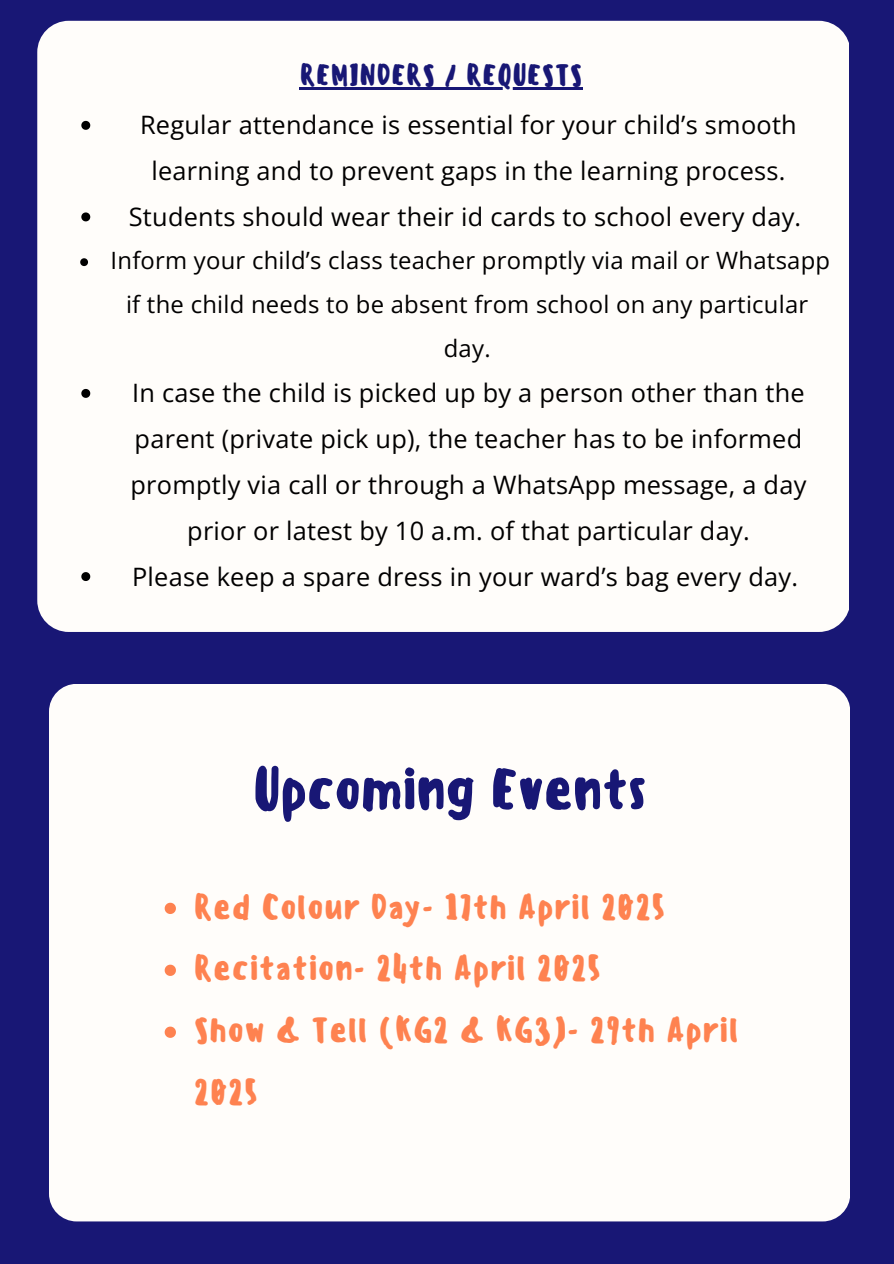
<style>
.page{position:relative;width:894px;height:1264px;background:#fff}
.page>*{position:absolute;margin:0;border:0;box-sizing:border-box;transform-origin:0 0}
.t1{font:500 56.25px "Sensei";letter-spacing:-.025em;color:#181775}
.t2{font:500 33.75px/61.9px "Sensei";letter-spacing:.01em;color:#fe8250}
.t3{font:500 28.5px "Sensei";letter-spacing:.01em;color:#181775}
.t4{font:25.35px/45.8px "Open Sans";letter-spacing:.01em;color:#000;text-align:center}
.t5{font:23.85px/43.5px "Open Sans";letter-spacing:.01em;color:#000;text-align:center}
</style>
<div class="page">
<div style="left:0;top:0;width:893px;height:1263px;background:#181775"></div>
<div style="left:37px;top:21px;width:812px;height:611px;background:#fffdfa;border-radius:31px"></div>
<svg style="left:81px;top:121px;width:9px;height:9px"></svg>
<svg style="left:81px;top:212px;width:9px;height:9px"></svg>
<svg style="left:80px;top:258px;width:8px;height:8px"></svg>
<svg style="left:81px;top:389px;width:9px;height:9px"></svg>
<svg style="left:81px;top:572px;width:9px;height:9px"></svg>
<hr style="left:300px;top:88px;width:282px;height:2px;background:#181775">
<div style="left:49px;top:684px;width:800px;height:537px;background:#fffdfa;border-radius:28px"></div>
<svg style="left:165px;top:902px;width:11px;height:12px"></svg>
<svg style="left:165px;top:964px;width:11px;height:11px"></svg>
<svg style="left:165px;top:1026px;width:11px;height:11px"></svg>
<p class="t3" style="left:300px;top:58px;width:284px">REMINDERS / REQUESTS</p>
<h3 class="t4" style="left:140px;top:102px;width:658px">Regular attendance is essential for your child’s smooth learning and to prevent gaps in the learning process.</h3>
<p class="t4" style="left:129px;top:193px;width:673px">Students should wear their id cards to school every day.</p>
<p class="t5" style="left:111px;top:238px;width:721px">Inform your child’s class teacher promptly via mail or Whatsapp if the child needs to be absent from school on any particular day.</p>
<p class="t4" style="left:130px;top:369px;width:677px">In case the child is picked up by a person other than the parent (private pick up), the teacher has to be informed promptly via call or through a WhatsApp message, a day prior or latest by 10 a.m. of that particular day.</p>
<p class="t4" style="left:132px;top:553px;width:667px">Please keep a spare dress in your ward’s bag every day.</p>
<h1 class="t1" style="left:252px;top:755px;width:396px">Upcoming Events</h1>
<p class="t2" style="left:194px;top:875px;width:473px">Red Colour Day- 17th April 2025</p>
<p class="t2" style="left:194px;top:937px;width:408px">Recitation- 24th April 2025</p>
<p class="t2" style="left:194px;top:999px;width:546px">Show &amp; Tell (KG2 &amp; KG3)- 29th April<br>2025</p>
</div>
